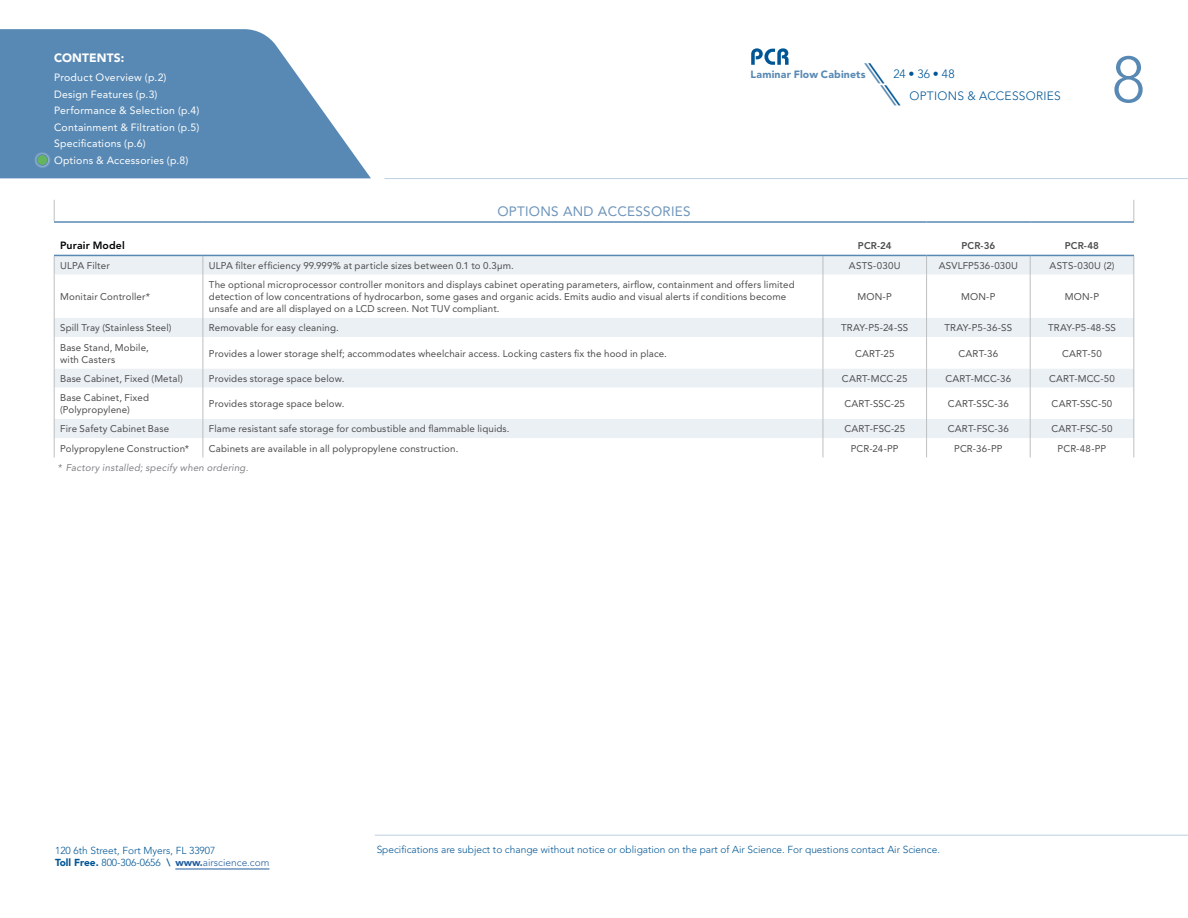
<style>
.page{position:relative;width:1188px;height:918px;background:#fff}
.page>*{position:absolute;margin:0;border:0;box-sizing:border-box;transform-origin:0 0}
.t1{font:300 64.5px "Avenir LT Std";color:#5889b4}
.t2{font:13.5px "Avenir LT Std";letter-spacing:.02em;color:#6d94ba}
.t3{font:300 12px "Avenir LT Std";letter-spacing:.02em;color:#005695}
.t4{font:900 12px "Avenir LT Std";letter-spacing:.01em;color:#fff}
.t5{font:10.5px/16.5px "Avenir LT Std";letter-spacing:.02em;color:#fff}
.t6{font:900 10.5px "Avenir LT Std";letter-spacing:.02em;color:#5889b4}
.t7{font:800 10.5px "Avenir LT Std";letter-spacing:.015em;color:#000}
.t8{font:300 10.2px/12px "Avenir LT Std";color:#005695}
.t9{font:9.75px/12px "Avenir LT Std";letter-spacing:.015em;color:#4d4d4f}
.t10{font:italic 9.75px "Avenir LT Std";letter-spacing:.02em;color:#808285}
.t11{font:800 9.75px "Avenir LT Std";letter-spacing:.01em;color:#4d4d4f}
.s1{font-family:"ITC Avant Garde Std";font-weight:400;font-style:italic;font-size:24px;color:#5889b4}
.s2{font-family:"ITC Avant Garde Std";font-weight:400;font-style:italic;font-size:24px}
.s3{font-weight:900}
.s4{font-weight:800}
.s5{font-weight:900;color:#215e9e}
.s6{color:#215e9e}
</style>
<div class="page">
<hr style="left:384px;top:178px;width:804px;height:1px;background:#5889b4">
<svg style="left:0;top:29px;width:371px;height:149px;background:#709abf"></svg>
<hr style="left:175px;top:869px;width:94px;height:1px;background:#215e9e">
<hr style="left:375px;top:835px;width:813px;height:1px;background:#5889b4">
<svg style="left:34px;top:152px;width:16px;height:16px"></svg>
<div style="left:37px;top:155px;width:11px;height:10px;background:#65b460;border-radius:50%"></div>
<div style="left:37px;top:154px;width:11px;height:12px;border:1px solid #5889b4;border-radius:50%"></div>
<svg style="left:751px;top:48px;width:38px;height:17px"></svg>
<svg style="left:55px;top:256px;width:1079px;height:19px;background:#eaeff3"></svg>
<svg style="left:55px;top:275px;width:1079px;height:182px"></svg>
<svg style="left:1134px;top:200px;width:1px;height:21px"></svg>
<svg style="left:54px;top:200px;width:1px;height:21px"></svg>
<svg style="left:54px;top:256px;width:1px;height:19px"></svg>
<svg style="left:203px;top:256px;width:1px;height:19px"></svg>
<svg style="left:823px;top:256px;width:1px;height:19px"></svg>
<svg style="left:926px;top:256px;width:1px;height:19px"></svg>
<svg style="left:1030px;top:256px;width:1px;height:19px"></svg>
<svg style="left:1134px;top:256px;width:1px;height:19px"></svg>
<hr style="left:54px;top:275px;width:1px;height:43px;background:#bcbec0">
<hr style="left:203px;top:275px;width:1px;height:43px;background:#bcbec0">
<hr style="left:823px;top:275px;width:1px;height:43px;background:#bcbec0">
<hr style="left:926px;top:275px;width:1px;height:43px;background:#bcbec0">
<hr style="left:1030px;top:275px;width:1px;height:43px;background:#bcbec0">
<hr style="left:1134px;top:275px;width:1px;height:43px;background:#bcbec0">
<svg style="left:54px;top:318px;width:1px;height:19px"></svg>
<svg style="left:203px;top:318px;width:1px;height:19px"></svg>
<svg style="left:823px;top:318px;width:1px;height:19px"></svg>
<svg style="left:926px;top:318px;width:1px;height:19px"></svg>
<svg style="left:1030px;top:318px;width:1px;height:19px"></svg>
<svg style="left:1134px;top:318px;width:1px;height:19px"></svg>
<hr style="left:54px;top:337px;width:1px;height:31px;background:#bcbec0">
<hr style="left:203px;top:337px;width:1px;height:31px;background:#bcbec0">
<hr style="left:823px;top:337px;width:1px;height:31px;background:#bcbec0">
<hr style="left:926px;top:337px;width:1px;height:31px;background:#bcbec0">
<hr style="left:1030px;top:337px;width:1px;height:31px;background:#bcbec0">
<hr style="left:1134px;top:337px;width:1px;height:31px;background:#bcbec0">
<svg style="left:54px;top:368px;width:1px;height:20px"></svg>
<svg style="left:203px;top:368px;width:1px;height:20px"></svg>
<svg style="left:823px;top:368px;width:1px;height:20px"></svg>
<svg style="left:926px;top:368px;width:1px;height:20px"></svg>
<svg style="left:1030px;top:368px;width:1px;height:20px"></svg>
<svg style="left:1134px;top:368px;width:1px;height:20px"></svg>
<hr style="left:54px;top:388px;width:1px;height:31px;background:#bcbec0">
<hr style="left:203px;top:388px;width:1px;height:31px;background:#bcbec0">
<hr style="left:823px;top:388px;width:1px;height:31px;background:#bcbec0">
<hr style="left:926px;top:388px;width:1px;height:31px;background:#bcbec0">
<hr style="left:1030px;top:388px;width:1px;height:31px;background:#bcbec0">
<hr style="left:1134px;top:388px;width:1px;height:31px;background:#bcbec0">
<svg style="left:54px;top:419px;width:1px;height:38px"></svg>
<svg style="left:203px;top:419px;width:1px;height:38px"></svg>
<svg style="left:823px;top:419px;width:1px;height:38px"></svg>
<svg style="left:926px;top:419px;width:1px;height:38px"></svg>
<svg style="left:1030px;top:419px;width:1px;height:38px"></svg>
<svg style="left:1134px;top:419px;width:1px;height:38px"></svg>
<hr style="left:54px;top:221px;width:149px;height:2px;background:#5889b4">
<hr style="left:203px;top:221px;width:620px;height:2px;background:#5889b4">
<hr style="left:823px;top:221px;width:104px;height:2px;background:#5889b4">
<hr style="left:927px;top:221px;width:103px;height:2px;background:#5889b4">
<hr style="left:1030px;top:221px;width:104px;height:2px;background:#5889b4">
<hr style="left:54px;top:255px;width:149px;height:1px;background:#5889b4">
<hr style="left:203px;top:255px;width:620px;height:1px;background:#5889b4">
<hr style="left:823px;top:255px;width:104px;height:1px;background:#5889b4">
<hr style="left:927px;top:255px;width:103px;height:1px;background:#5889b4">
<hr style="left:1030px;top:255px;width:104px;height:1px;background:#5889b4">
<p class="t4" style="left:54px;top:51px;width:72px">CONTENTS:</p>
<p class="t5" style="left:54px;top:69px;width:147px">Product Overview (p.2)<br>Design Features (p.3)<br>Performance &amp; Selection (p.4)<br>Containment &amp; Filtration (p.5)<br>Specifications (p.6)<br>Options &amp; Accessories (p.8)</p>
<h2 class="t2" style="left:497px;top:203px;width:195px">OPTIONS AND ACCESSORIES</h2>
<p class="t6" style="left:751px;top:68px;width:117px">Laminar Flow Cabinets</p>
<p class="t3" style="left:869px;top:67px;width:88px"><span class="s1">\</span><span class="s2">\</span>24 • 36 • 48</p>
<p class="t3" style="left:885px;top:89px;width:178px"><span class="s1">\</span><span class="s2">\</span>OPTIONS &amp; ACCESSORIES</p>
<h1 class="t1" style="left:1112px;top:42px;width:35px">8</h1>
<p class="t7" style="left:60px;top:240px;width:66px">Purair Model</p>
<p class="t11" style="left:858px;top:240px;width:35px">PCR-24</p>
<p class="t11" style="left:962px;top:240px;width:35px">PCR-36</p>
<p class="t11" style="left:1065px;top:240px;width:36px">PCR-48</p>
<p class="t9" style="left:60px;top:259px;width:51px">ULPA Filter</p>
<p class="t9" style="left:209px;top:259px;width:306px">ULPA filter efficiency 99.999% at particle sizes between 0.1 to 0.3μm.</p>
<p class="t9" style="left:849px;top:259px;width:53px">ASTS-030U</p>
<p class="t9" style="left:939px;top:259px;width:81px">ASVLFP536-030U</p>
<p class="t9" style="left:1050px;top:259px;width:66px">ASTS-030U (2)</p>
<p class="t9" style="left:60px;top:291px;width:91px">Monitair Controller*</p>
<p class="t9" style="left:209px;top:279px;width:587px">The optional microprocessor controller monitors and displays cabinet operating parameters, airflow, containment and offers limited detection of low concentrations of hydrocarbon, some gases and organic acids. Emits audio and visual alerts if conditions become unsafe and are all displayed on a LCD screen. Not TUV compliant.</p>
<p class="t9" style="left:858px;top:291px;width:36px">MON-P</p>
<p class="t9" style="left:961px;top:291px;width:36px">MON-P</p>
<p class="t9" style="left:1065px;top:291px;width:36px">MON-P</p>
<p class="t9" style="left:60px;top:322px;width:113px">Spill Tray (Stainless Steel)</p>
<p class="t9" style="left:209px;top:322px;width:131px">Removable for easy cleaning.</p>
<p class="t9" style="left:841px;top:322px;width:69px">TRAY-P5-24-SS</p>
<p class="t9" style="left:945px;top:322px;width:69px">TRAY-P5-36-SS</p>
<p class="t9" style="left:1048px;top:322px;width:69px">TRAY-P5-48-SS</p>
<p class="t9" style="left:60px;top:341px;width:90px">Base Stand, Mobile, with Casters</p>
<p class="t9" style="left:209px;top:347px;width:460px">Provides a lower storage shelf; accommodates wheelchair access. Locking casters fix the hood in place.</p>
<p class="t9" style="left:855px;top:347px;width:41px">CART-25</p>
<p class="t9" style="left:959px;top:347px;width:41px">CART-36</p>
<p class="t9" style="left:1062px;top:347px;width:41px">CART-50</p>
<p class="t9" style="left:60px;top:372px;width:124px">Base Cabinet, Fixed (Metal)</p>
<p class="t9" style="left:209px;top:372px;width:137px">Provides storage space below.</p>
<p class="t9" style="left:842px;top:372px;width:67px">CART-MCC-25</p>
<p class="t9" style="left:945px;top:372px;width:67px">CART-MCC-36</p>
<p class="t9" style="left:1049px;top:372px;width:67px">CART-MCC-50</p>
<p class="t9" style="left:60px;top:392px;width:90px">Base Cabinet, Fixed (Polypropylene)</p>
<p class="t9" style="left:209px;top:398px;width:137px">Provides storage space below.</p>
<p class="t9" style="left:844px;top:398px;width:62px">CART-SSC-25</p>
<p class="t9" style="left:948px;top:398px;width:62px">CART-SSC-36</p>
<p class="t9" style="left:1052px;top:398px;width:62px">CART-SSC-50</p>
<p class="t9" style="left:60px;top:423px;width:111px">Fire Safety Cabinet Base</p>
<p class="t9" style="left:209px;top:423px;width:302px">Flame resistant safe storage for combustible and flammable liquids.</p>
<p class="t9" style="left:844px;top:423px;width:62px">CART-FSC-25</p>
<p class="t9" style="left:948px;top:423px;width:63px">CART-FSC-36</p>
<p class="t9" style="left:1051px;top:423px;width:63px">CART-FSC-50</p>
<p class="t9" style="left:60px;top:442px;width:131px">Polypropylene Construction*</p>
<p class="t9" style="left:209px;top:442px;width:251px">Cabinets are available in all polypropylene construction.</p>
<p class="t9" style="left:851px;top:442px;width:49px">PCR-24-PP</p>
<p class="t9" style="left:954px;top:442px;width:50px">PCR-36-PP</p>
<p class="t9" style="left:1058px;top:442px;width:50px">PCR-48-PP</p>
<p class="t10" style="left:57px;top:462px;width:193px">* Factory installed; specify when ordering.</p>
<p class="t8" style="left:55px;top:845px;width:216px">120 6th Street, Fort Myers, FL 33907<br><span class="s3">Toll Free.</span> 800-306-0656 <span class="s4">\</span> <span class="s5">www.</span><span class="s6">airscience.com</span></p>
<p class="t8" style="left:377px;top:844px;width:565px">Specifications are subject to change without notice or obligation on the part of Air Science. For questions contact Air Science.</p>
</div>
